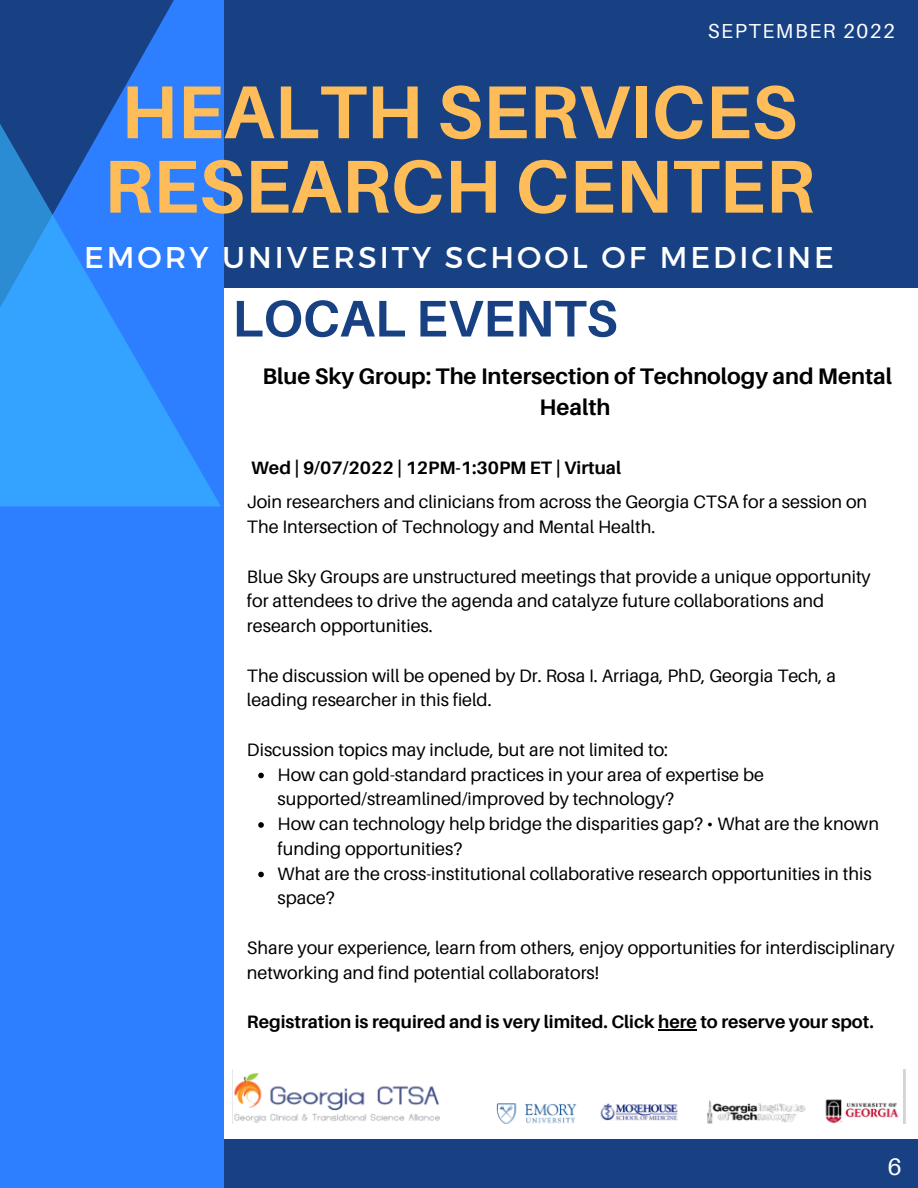
<style>
.page{position:relative;width:918px;height:1188px;background:#fff}
.page>*{position:absolute;margin:0;border:0;box-sizing:border-box;transform-origin:0 0}
.t1{font:700 75px/74.4px "Aileron";color:#ffbd59}
.t2{font:700 51.6px "Aileron";color:#184183}
.t3{font:30px "Montserrat";letter-spacing:.1em;color:#fff}
.t4{font:24px "Aileron";color:#fff}
.t5{font:700 22.5px/31.5px "Aileron";color:#000;text-align:center}
.t6{font:20.25px "Aileron";letter-spacing:.08em;color:#fff}
.t7{font:18px/24.8px "Aileron";color:#000}
.t8{font:700 18px "Aileron";color:#000}
</style>
<div class="page">
<div style="left:221px;top:1140px;width:697px;height:48px;background:#184183"></div>
<div style="left:0;top:0;width:918px;height:288px;background:#184183"></div>
<div style="left:0;top:0;width:223px;height:1188px;background:#2e7fff"></div>
<svg style="left:0;top:0;width:224px;height:414px;fill:#184183"></svg>
<svg style="left:0;top:69px;width:221px;height:437px"></svg>
<svg style="left:258px;top:773px;width:6px;height:5px"></svg>
<svg style="left:258px;top:822px;width:6px;height:6px"></svg>
<svg style="left:258px;top:872px;width:6px;height:5px"></svg>
<hr style="left:658px;top:1029px;width:39px;height:1px;background:#000">
<img style="left:232px;top:1069px;width:674px;height:54px">
<p class="t6" style="left:708px;top:19px;width:189px">SEPTEMBER 2022</p>
<h1 class="t1" style="left:104px;top:73px;width:712px">HEALTH SERVICES<br>RESEARCH CENTER</h1>
<h3 class="t3" style="left:84px;top:238px;width:751px">EMORY UNIVERSITY SCHOOL OF MEDICINE</h3>
<h2 class="t2" style="left:232px;top:286px;width:387px">LOCAL EVENTS</h2>
<p class="t5" style="left:262px;top:360px;width:631px">Blue Sky Group: The Intersection of Technology and Mental<br>Health</p>
<p class="t8" style="left:251px;top:456px;width:371px">Wed | 9/07/2022 | 12PM-1:30PM ET | Virtual</p>
<p class="t7" style="left:247px;top:489px;width:622px">Join researchers and clinicians from across the Georgia CTSA for a session on<br>The Intersection of Technology and Mental Health.</p>
<p class="t7" style="left:247px;top:564px;width:625px">Blue Sky Groups are unstructured meetings that provide a unique opportunity for attendees to drive the agenda and catalyze future collaborations and research opportunities.</p>
<p class="t7" style="left:247px;top:663px;width:590px">The discussion will be opened by Dr. Rosa I. Arriaga, PhD, Georgia Tech, a leading researcher in this field.</p>
<p class="t7" style="left:247px;top:737px;width:423px">Discussion topics may include, but are not limited to:</p>
<p class="t7" style="left:278px;top:762px;width:603px">How can gold-standard practices in your area of expertise be supported/streamlined/improved by technology?<br>How can technology help bridge the disparities gap? • What are the known funding opportunities?<br>What are the cross-institutional collaborative research opportunities in this space?</p>
<p class="t7" style="left:247px;top:935px;width:649px">Share your experience, learn from others, enjoy opportunities for interdisciplinary networking and find potential collaborators!</p>
<p class="t8" style="left:247px;top:1011px;width:628px">Registration is required and is very limited. Click here to reserve your spot.</p>
<h3 class="t4" style="left:888px;top:1152px;width:15px">6</h3>
</div>
